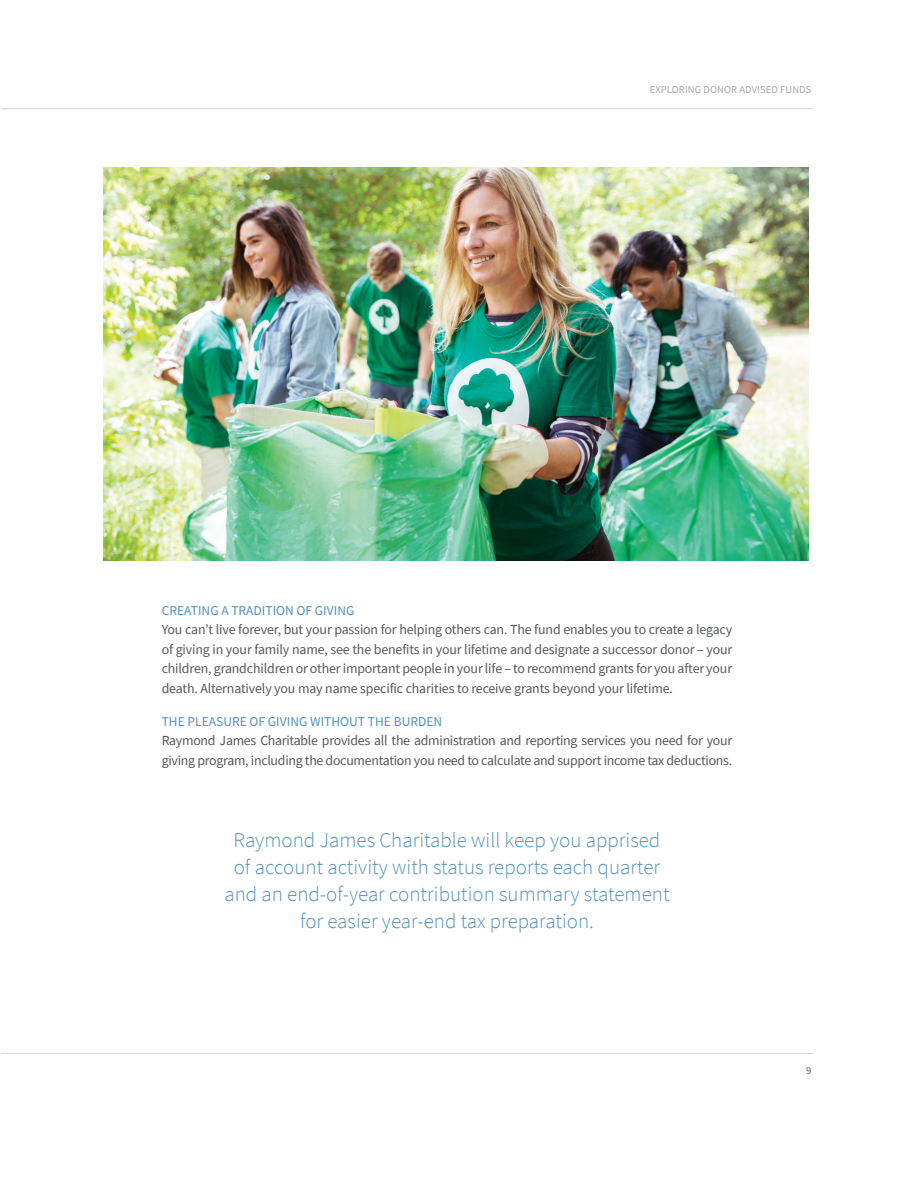
<style>
.page{position:relative;width:918px;height:1188px;background:#fff}
.page>*{position:absolute;margin:0;border:0;box-sizing:border-box;transform-origin:0 0}
.Subhead_-_2nd_Tier{font:300 21px/27px "Source Sans Pro";color:#5292bd;text-align:center}
.Body_Copy_-_9_25_13{font:13.8px/19.5px "Source Sans Pro";letter-spacing:-.02em;color:#54575a;text-align:justify}
.Subhead_-_2nd_Tier-2{font:13.5px "Source Sans Pro";color:#5292bd}
.t1{font:10.5px "Source Sans Pro";letter-spacing:.01em;color:#a7a7a8}
.t2{font:10.5px "Source Sans Pro";color:#54575a}
</style>
<div class="page">
<hr style="left:2px;top:1053px;width:811px;height:1px;background:#d3d2d3">
<hr style="left:2px;top:108px;width:811px;height:1px;background:#d3d2d3">
<img style="left:104px;top:167px;width:704px;height:394px">
<p class="t1" style="left:650px;top:83px;width:163px">EXPLORING DONOR ADVISED FUNDS</p>
<p class="Subhead_-_2nd_Tier-2" style="left:162px;top:602px;width:194px">CREATING A TRADITION OF GIVING</p>
<p class="Body_Copy_-_9_25_13" style="left:162px;top:620px;width:572px">You can’t live forever, but your passion for helping others can. The fund enables you to create a legacy of giving in your family name, see the benefits in your lifetime and designate a successor donor – your children, grandchildren or other important people in your life – to recommend grants for you after your death. Alternatively you may name specific charities to receive grants beyond your lifetime.</p>
<p class="Subhead_-_2nd_Tier-2" style="left:162px;top:713px;width:282px">THE PLEASURE OF GIVING WITHOUT THE BURDEN</p>
<p class="Body_Copy_-_9_25_13" style="left:162px;top:731px;width:572px">Raymond James Charitable provides all the administration and reporting services you need for your giving program, including the documentation you need to calculate and support income tax deductions.</p>
<p class="Subhead_-_2nd_Tier" style="left:224px;top:827px;width:447px">Raymond James Charitable will keep you apprised of account activity with status reports each quarter and an end-of-year contribution summary statement for easier year-end tax preparation.</p>
<p class="t2" style="left:806px;top:1064px;width:7px">9</p>
</div>
